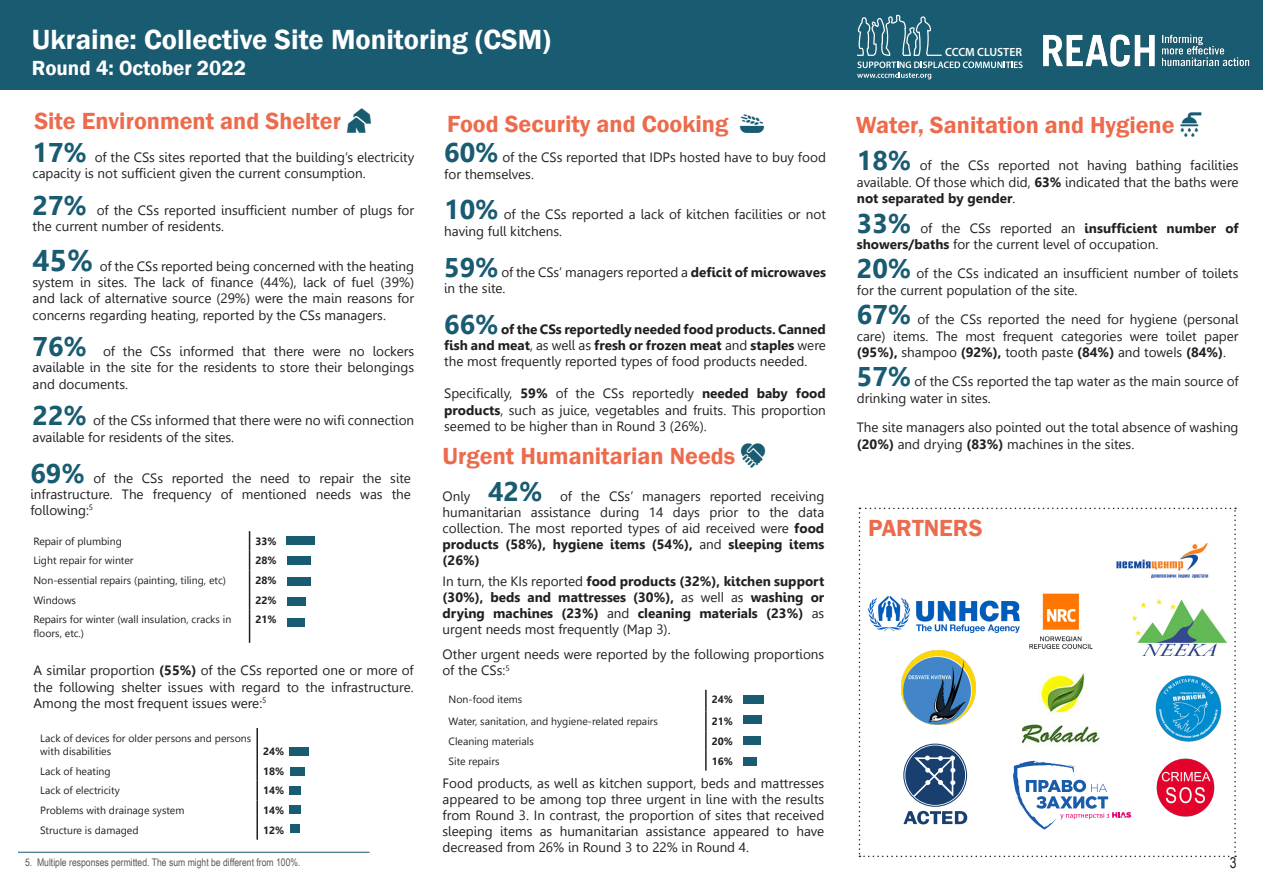
<style>
.page{position:relative;width:1263px;height:893px;background:#fff}
.page>*{position:absolute;margin:0;border:0;box-sizing:border-box;transform-origin:0 0}
.t1{font:115.5px "Chartwell Bars Vertical";color:#195b71}
.t2{font:114px "Chartwell Bars Vertical";color:#195b71}
.t3{font:106.5px "Chartwell Bars Vertical";color:#195b71}
.t4{font:700 33px "Arial Narrow";color:#fff}
.t5{font:700 30px "Leelawadee";color:#195b71}
.t6{font:600 28.5px "Franklin Gothic";color:#fff}
.t7{font:600 24px "Franklin Gothic";color:#ed6b4d}
.t8{font:600 21px "Franklin Gothic";color:#fff}
.t9{font:15px "Arial Narrow";color:#231f20}
.t10{font:13.5px/16.2px "Leelawadee";color:#231f20}
.t11{font:700 13.5px/16.2px "Leelawadee";color:#231f20;text-align:justify}
.t12{font:600 11.85px "Myriad Pro";color:#fff}
.t13{font:10.5px/13.5px "Leelawadee UI";color:#231f20}
.Default{font:10.5px "Arial Narrow";color:#585858}
.t14{font:700 10.5px "Leelawadee UI";color:#231f20}
.s1{font-weight:700;font-size:27px;color:#195b71}
.s2{font-weight:700}
.s3{font-family:"Leelawadee UI";font-weight:700}
.s4{font-weight:400}
.s5{font-family:"Leelawadee UI";font-weight:400}
.s6{font-family:"Leelawadee UI"}
</style>
<div class="page">
<div style="left:0;top:0;width:1263px;height:89px;background:#195b71"></div>
<img style="left:1043px;top:34px;width:207px;height:33px">
<svg style="left:857px;top:15px;width:85px;height:41px"></svg>
<svg style="left:857px;top:62px;width:166px;height:17px"></svg>
<hr style="left:18px;top:852px;width:352px;height:1px;background:#195b71">
<hr style="left:705px;top:690px;width:2px;height:22px;background:#231f20">
<svg style="left:705px;top:712px;width:2px;height:19px"></svg>
<hr style="left:705px;top:731px;width:2px;height:20px;background:#231f20">
<svg style="left:705px;top:751px;width:2px;height:19px"></svg>
<hr style="left:256px;top:728px;width:2px;height:33px;background:#231f20">
<hr style="left:256px;top:761px;width:2px;height:20px;background:#231f20">
<svg style="left:256px;top:781px;width:2px;height:19px"></svg>
<hr style="left:256px;top:800px;width:2px;height:20px;background:#231f20">
<hr style="left:256px;top:820px;width:2px;height:20px;background:#231f20">
<svg style="left:249px;top:531px;width:1px;height:79px"></svg>
<hr style="left:249px;top:610px;width:1px;height:33px;background:#231f20">
<svg style="left:859px;top:508px;width:377px;height:349px"></svg>
<img style="left:868px;top:596px;width:151px;height:37px">
<img style="left:1112px;top:535px;width:108px;height:50px">
<h3 class="t4" style="left:26px;top:9px;width:515px">IDP Situation Monitoring Initiative (ISMI)</h3>
<p class="t6" style="left:32px;top:22px;width:520px">Ukraine: Collective Site Monitoring (CSM)</p>
<p class="t8" style="left:32px;top:55px;width:216px">Round 4: October 2022</p>
<p class="t7" style="left:34px;top:106px;width:308px">Site Environment and Shelter</p>
<p class="t10" style="left:33px;top:149px;width:383px"><span class="s1">17%</span> of the CSs sites reported that the building’s electricity capacity is not sufficient given the current consumption.</p>
<p class="t10" style="left:33px;top:202px;width:383px"><span class="s1">27%</span> of the CSs reported insufficient number of plugs for the current number of residents.</p>
<p class="t5" style="left:33px;top:243px;width:62px">45%</p>
<p class="t10" style="left:33px;top:258px;width:383px;text-align:justify;text-indent:67px">of the CSs reported being concerned with the heating system in sites. The lack of finance (44%), lack of fuel (39%) and lack of alternative source (29%) were the main reasons for concerns regarding heating, reported by the CSs managers.</p>
<p class="t10" style="left:33px;top:343px;width:383px;text-align:justify"><span class="s1">76%</span> of the CSs informed that there were no lockers available in the site for the residents to store their belongings and documents.</p>
<p class="t10" style="left:33px;top:413px;width:383px"><span class="s1">22%</span> of the CSs informed that there were no wifi connection available for residents of the sites.</p>
<p class="t10" style="left:30px;top:470px;width:382px;text-align:justify"><span class="s1">69%</span> of the CSs reported the need to repair the site infrastructure. The frequency of mentioned needs was the following:<sup>5</sup></p>
<p class="t2" style="left:396px;top:530px;width:105px;rotate:90deg">33+28+28+22+21</p>
<p class="t13" style="left:33px;top:534px;width:90px">Repair of plumbing</p>
<p class="t14" style="left:256px;top:534px;width:23px">33%</p>
<p class="t13" style="left:33px;top:553px;width:102px">Light repair for winter</p>
<p class="t14" style="left:256px;top:553px;width:23px">28%</p>
<p class="t13" style="left:33px;top:573px;width:194px">Non-essential repairs (painting, tiling, etc)</p>
<p class="t14" style="left:256px;top:573px;width:23px">28%</p>
<p class="t13" style="left:33px;top:593px;width:44px">Windows</p>
<p class="t14" style="left:256px;top:592px;width:23px">22%</p>
<p class="t13" style="left:33px;top:612px;width:199px">Repairs for winter (wall insulation, cracks in floors, etc.)</p>
<p class="t14" style="left:256px;top:612px;width:23px">21%</p>
<p class="t10" style="left:34px;top:662px;width:382px;text-align:justify">A similar proportion <span class="s2">(55%)</span> of the CSs reported one or more of the following shelter issues with regard to the infrastructure.<br>Among the most frequent issues were:<sup>5</sup></p>
<p class="t13" style="left:40px;top:731px;width:212px">Lack of devices for older persons and persons with disabilities</p>
<p class="t14" style="left:263px;top:744px;width:23px">24%</p>
<p class="t3" style="left:392px;top:742px;width:98px;rotate:90deg">24+18+14+14+12</p>
<p class="t13" style="left:40px;top:764px;width:72px">Lack of heating</p>
<p class="t14" style="left:263px;top:763px;width:23px">18%</p>
<p class="t13" style="left:40px;top:783px;width:81px">Lack of electricity</p>
<p class="t14" style="left:263px;top:783px;width:23px">14%</p>
<p class="t13" style="left:40px;top:803px;width:146px">Problems with drainage system</p>
<p class="t14" style="left:263px;top:803px;width:23px">14%</p>
<p class="t13" style="left:40px;top:823px;width:100px">Structure is damaged</p>
<p class="t14" style="left:263px;top:822px;width:23px">12%</p>
<p class="Default" style="left:25px;top:855px;width:277px">5. Multiple responses permitted. The sum might be different from 100%.</p>
<p class="t7" style="left:447px;top:109px;width:283px">Food Security and Cooking</p>
<p class="t10" style="left:444px;top:150px;width:383px"><span class="s1">60%</span> of the CSs reported that IDPs hosted have to buy food for themselves.</p>
<p class="t10" style="left:444px;top:207px;width:383px"><span class="s1">10%</span> of the CSs reported a lack of kitchen facilities or not having full kitchens.</p>
<p class="t10" style="left:444px;top:264px;width:383px"><span class="s1">59%</span> of the CSs’ managers reported a <span class="s2">deficit of microwaves </span>in the site.</p>
<p class="t10" style="left:444px;top:321px;width:383px;text-align:justify"><span class="s1">66%</span> <span class="s2">of the CSs reportedly needed food products. Canned fish and meat</span>, as well as <span class="s3">fresh or frozen meat</span> and <span class="s3">staples</span> were the most frequently reported types of food products needed.</p>
<p class="t10" style="left:444px;top:386px;width:383px;text-align:justify">Specifically, <span class="s2">59%</span> of the CSs reportedly <span class="s2">needed baby food products</span>, such as juice, vegetables and fruits. This proportion seemed to be higher than in Round 3 (26%).</p>
<p class="t7" style="left:443px;top:441px;width:294px">Urgent Humanitarian Needs</p>
<p class="t10" style="left:443px;top:488px;width:383px;text-align:justify">Only <span class="s1">42%</span> of the CSs’ managers reported receiving humanitarian assistance during 14 days prior to the data collection. The most reported types of aid received were <span class="s2">food products (58%), hygiene items (54%),</span> and <span class="s2">sleeping items (26%)</span></p>
<p class="t11" style="left:443px;top:573px;width:383px"><span class="s4">In turn, the KIs reported</span> food products (32%), kitchen support (30%), beds and mattresses (30%), <span class="s5">as well as</span> washing or drying machines (23%) <span class="s4">and</span> <span class="s6">cleaning materials (23%)</span> <span class="s4">as urgent needs most frequently (Map 3).</span></p>
<p class="t10" style="left:443px;top:646px;width:383px">Other urgent needs were reported by the following proportions of the CSs:<sup>5</sup></p>
<p class="t13" style="left:449px;top:692px;width:75px">Non-food items</p>
<p class="t14" style="left:712px;top:692px;width:23px">24%</p>
<p class="t13" style="left:449px;top:714px;width:211px">Water, sanitation, and hygiene-related repairs</p>
<p class="t14" style="left:712px;top:714px;width:23px">21%</p>
<p class="t13" style="left:449px;top:734px;width:87px">Cleaning materials</p>
<p class="t14" style="left:712px;top:734px;width:23px">20%</p>
<p class="t13" style="left:449px;top:753px;width:53px">Site repairs</p>
<p class="t14" style="left:712px;top:753px;width:23px">16%</p>
<p class="t1" style="left:854px;top:689px;width:85px;rotate:90deg">24+21+20+16</p>
<p class="t10" style="left:443px;top:775px;width:383px;text-align:justify">Food products, as well as kitchen support, beds and mattresses appeared to be among top three urgent in line with the results from Round 3. In contrast, the proportion of sites that received sleeping items as humanitarian assistance appeared to have decreased from 26% in Round 3 to 22% in Round 4.</p>
<p class="t12" style="left:945px;top:44px;width:78px">CCCM CLUSTER</p>
<p class="t7" style="left:856px;top:111px;width:320px">Water, Sanitation and Hygiene</p>
<p class="t10" style="left:857px;top:157px;width:383px;text-align:justify"><span class="s1">18%</span> of the CSs reported not having bathing facilities available. Of those which did, <span class="s2">63%</span> indicated that the baths were <span class="s2">not separated by gender</span>.</p>
<p class="t10" style="left:857px;top:220px;width:383px"><span class="s1">33%</span> of the CSs reported an <span class="s2">insufficient number of showers/baths</span> for the current level of occupation.</p>
<p class="t10" style="left:857px;top:266px;width:383px"><span class="s1">20%</span> of the CSs indicated an insufficient number of toilets for the current population of the site.</p>
<p class="t10" style="left:857px;top:311px;width:383px;text-align:justify"><span class="s1">67%</span> of the CSs reported the need for hygiene (personal care) items. The most frequent categories were toilet paper <span class="s2">(95%),</span> shampoo <span class="s2">(92%),</span> tooth paste <span class="s2">(84%)</span> <span class="s6">and towels</span> <span class="s2">(84%)</span>.</p>
<p class="t10" style="left:857px;top:374px;width:383px"><span class="s1">57%</span> of the CSs reported the tap water as the main source of drinking water in sites.</p>
<p class="t10" style="left:857px;top:419px;width:383px">The site managers also pointed out the total absence of washing <span class="s2">(20%)</span> and drying <span class="s2">(83%)</span> machines in the sites.</p>
<p class="t7" style="left:868px;top:513px;width:116px">PARTNERS</p>
<p class="t9" style="left:1230px;top:852px;width:8px">3</p>
</div>
